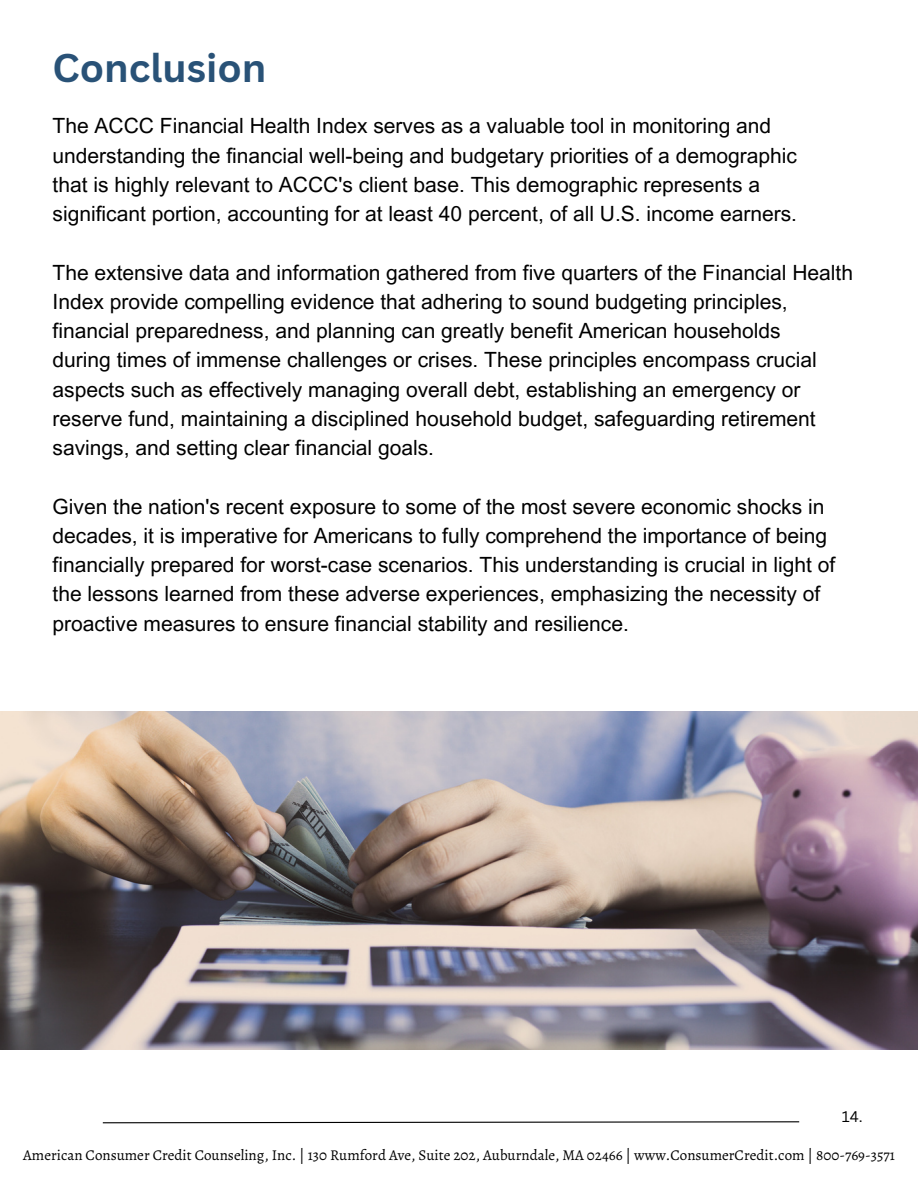
<style>
.page{position:relative;width:918px;height:1188px;background:#fff}
.page>*{position:absolute;margin:0;border:0;box-sizing:border-box;transform-origin:0 0}
.t1{font:700 39px "Canva Sans";color:#295277}
.t2{font:21px/29.2px "Arial MT Pro";color:#000}
.t3{font:15px "Alegreya";color:#000}
.t4{font:15px "Canva Sans";color:#000}
</style>
<div class="page">
<svg style="left:102px;top:1121px;width:698px;height:3px"></svg>
<img style="left:0;top:712px;width:918px;height:337px">
<p class="t1" style="left:53px;top:41px;width:215px">Conclusion</p>
<p class="t2" style="left:53px;top:114px;width:746px">The ACCC Financial Health Index serves as a valuable tool in monitoring and understanding the financial well-being and budgetary priorities of a demographic that is highly relevant to ACCC's client base. This demographic represents a significant portion, accounting for at least 40 percent, of all U.S. income earners.</p>
<p class="t2" style="left:53px;top:260px;width:802px">The extensive data and information gathered from five quarters of the Financial Health Index provide compelling evidence that adhering to sound budgeting principles, financial preparedness, and planning can greatly benefit American households<br>during times of immense challenges or crises. These principles encompass crucial aspects such as effectively managing overall debt, establishing an emergency or reserve fund, maintaining a disciplined household budget, safeguarding retirement savings, and setting clear financial goals.</p>
<p class="t2" style="left:53px;top:494px;width:784px">Given the nation's recent exposure to some of the most severe economic shocks in decades, it is imperative for Americans to fully comprehend the importance of being financially prepared for worst-case scenarios. This understanding is crucial in light of the lessons learned from these adverse experiences, emphasizing the necessity of proactive measures to ensure financial stability and resilience.</p>
<p class="t4" style="left:842px;top:1106px;width:22px">14.</p>
<p class="t3" style="left:23px;top:1145px;width:873px">American Consumer Credit Counseling, Inc. | 130 Rumford Ave, Suite 202, Auburndale, MA 02466 | www.ConsumerCredit.com | 800-769-3571</p>
</div>
